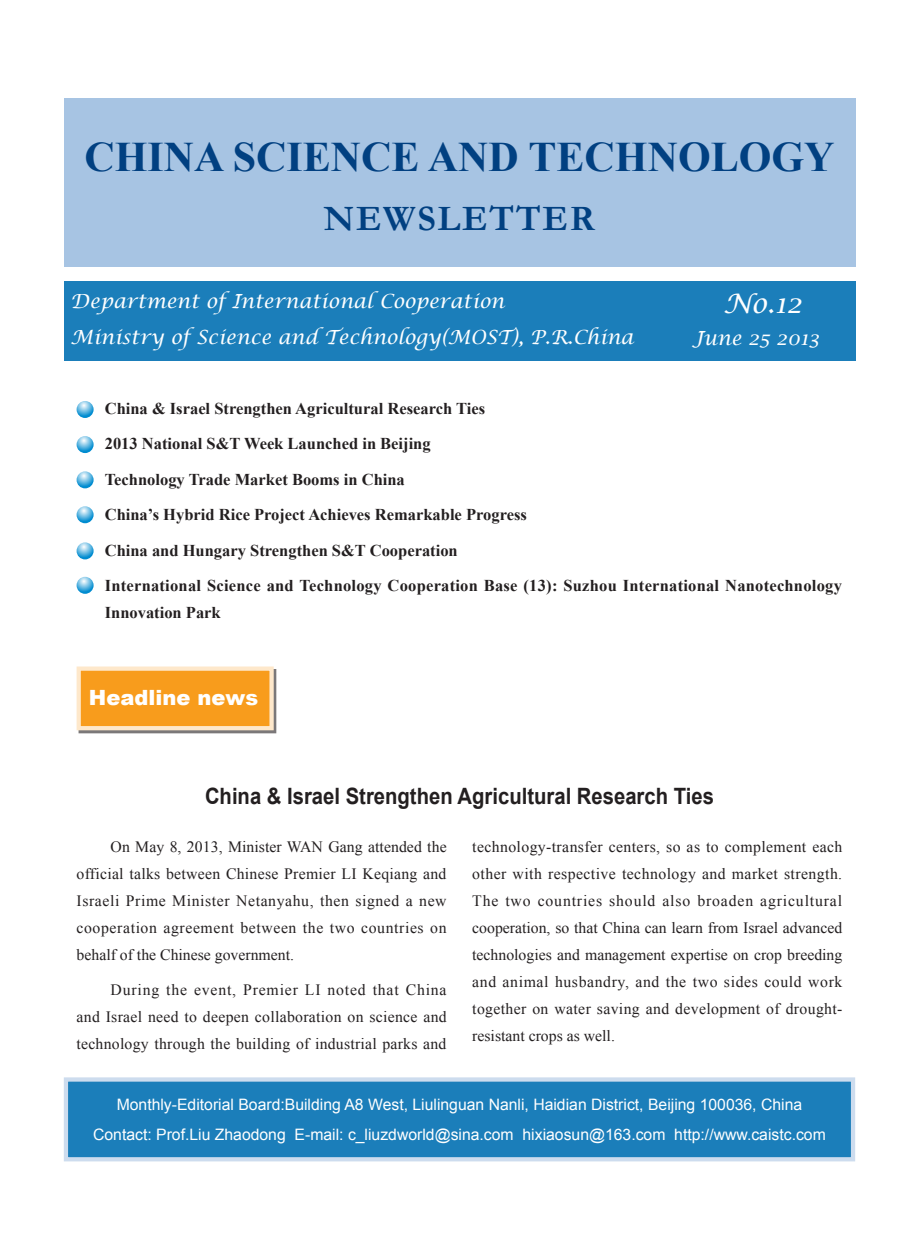
<style>
.page{position:relative;width:919px;height:1238px;background:#fff}
.page>*{position:absolute;margin:0;border:0;box-sizing:border-box;transform-origin:0 0}
.t1{font:700 42px "Times New Roman";color:#014081}
.t2{font:700 36px "Garamond";letter-spacing:.05em;color:#014081}
.t3{font:italic 27px "Lucida Calligraphy";color:#fff}
.t4{font:700 22.5px "Arial";color:#231f20;scale:.9 1}
.t5{font:900 21px "Arial";color:#fff}
.t6{font:italic 19.5px "Lucida Calligraphy";color:#fff}
.t7{font:700 16.5px/35.5px "Times New Roman";color:#231f20}
.t8{font:15.75px/27px "Times New Roman";letter-spacing:.015em;color:#231f20;text-align:justify}
.t9{font:15.75px/30px "Arial";color:#fff;text-align:center}
</style>
<div class="page">
<div style="left:64px;top:1077px;width:791px;height:84px;background:#1b7eba;border:4px solid #cddcee"></div>
<div style="left:64px;top:99px;width:791px;height:168px;background:#a7c4e3"></div>
<div style="left:64px;top:281px;width:791px;height:79px;background:#1b7eba"></div>
<svg style="left:77px;top:401px;width:17px;height:17px"></svg>
<svg style="left:77px;top:436px;width:17px;height:17px"></svg>
<svg style="left:77px;top:471px;width:17px;height:17px"></svg>
<svg style="left:77px;top:506px;width:17px;height:17px"></svg>
<svg style="left:77px;top:542px;width:17px;height:17px"></svg>
<svg style="left:77px;top:576px;width:17px;height:18px"></svg>
<div style="left:79px;top:668px;width:200px;height:67px;background:#231f20;opacity:.6"></div>
<div style="left:77px;top:666px;width:197px;height:64px;background:#f89c1c;border:4px solid #fee8cb"></div>
<h1 class="t1" style="left:84px;top:128px;width:751px">CHINA SCIENCE AND TECHNOLOGY</h1>
<h2 class="t2" style="left:324px;top:194px;width:273px">NEWSLETTER</h2>
<p class="t6" style="left:71px;top:289px;width:435px">Department of International Cooperation</p>
<h3 class="t3" style="left:723px;top:287px;width:80px">No.12</h3>
<p class="t6" style="left:71px;top:325px;width:564px">Ministry of Science and Technology(MOST), P.R.China</p>
<p class="t6" style="left:693px;top:326px;width:127px">June 25 2013</p>
<p class="t7" style="left:105px;top:390px;width:738px">China &amp; Israel Strengthen Agricultural Research Ties<br>2013 National S&amp;T Week Launched in Beijing<br>Technology Trade Market Booms in China<br>China’s Hybrid Rice Project Achieves Remarkable Progress<br>China and Hungary Strengthen S&amp;T Cooperation<br>International Science and Technology Cooperation Base (13): Suzhou International Nanotechnology</p>
<p class="t7" style="left:105px;top:594px;width:117px">Innovation Park</p>
<h3 class="t5" style="left:89px;top:682px;width:171px">Headline news</h3>
<h3 class="t4" style="left:205px;top:780px;width:567px">China &amp; Israel Strengthen Agricultural Research Ties</h3>
<p class="t8" style="left:77px;top:832px;width:371px;text-indent:34px">On May 8, 2013, Minister WAN Gang attended the official talks between Chinese Premier LI Keqiang and Israeli Prime Minister Netanyahu, then signed a new cooperation agreement between the two countries on behalf of the Chinese government.</p>
<p class="t8" style="left:77px;top:976px;width:371px;text-indent:34px">During the event, Premier LI noted that China and Israel need to deepen collaboration on science and technology through the building of industrial parks and</p>
<p class="t8" style="left:472px;top:832px;width:372px">technology-transfer centers, so as to complement each other with respective technology and market strength.<br>The two countries should also broaden agricultural cooperation, so that China can learn from Israel advanced technologies and management expertise on crop breeding and animal husbandry, and the two sides could work together on water saving and development of drought&shy;resistant crops as well.</p>
<p class="t9" style="left:93px;top:1089px;width:734px">Monthly-Editorial Board:Building A8 West, Liulinguan Nanli, Haidian District, Beijing 100036, China<br>Contact: Prof.Liu Zhaodong E-mail: c_liuzdworld@sina.com hixiaosun@163.com http://www.caistc.com</p>
</div>
